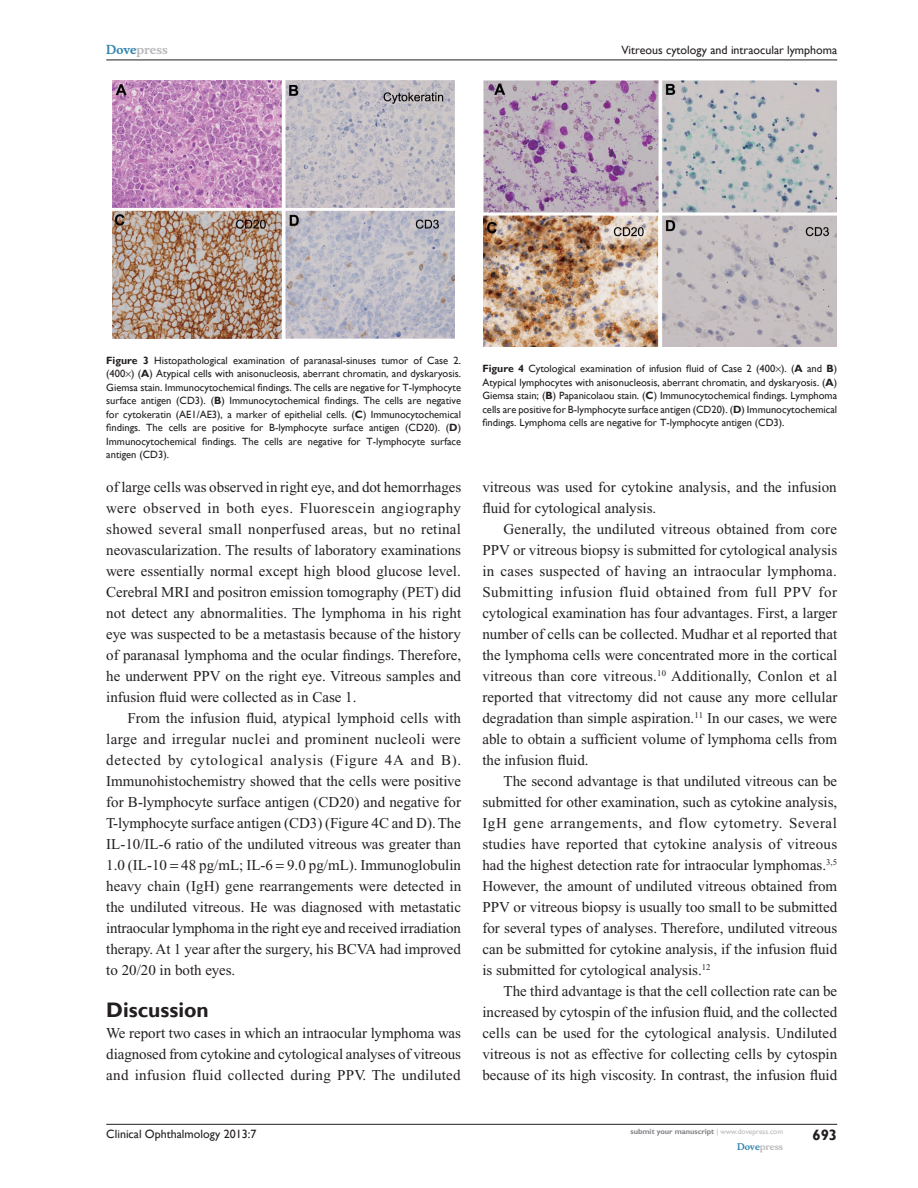
<style>
.page{position:relative;width:918px;height:1188px;background:#fff}
.page>*{position:absolute;margin:0;border:0;box-sizing:border-box;transform-origin:0 0}
.t1{font:700 21px "Gill Sans";color:#231f20}
.Tx{font:15px/21px "Times New Roman";color:#231f20;text-align:justify}
.TxF{font:15px/21px "Times New Roman";color:#231f20;text-align:justify}
.RunFolio-R{font:700 15px "Gill Sans";color:#231f20}
.RunH-R{font:12px "Gill Sans";color:#231f20}
.RunF-R{font:12px "Gill Sans";color:#231f20}
.RunH-Brand-R{font:700 12px "Musee";color:#b8b9bc}
.FC{font:10.5px/13.5px "Gill Sans";color:#231f20;text-align:justify}
.RunF-Brand-R{font:700 9px "Musee";color:#b8b9bc}
.RunF-SubmityourMS-R{font:700 7.5px "Gill Sans";color:#808285}
.s1{color:#3485ae}
.s2{font-weight:700}
.s3{font-weight:400;color:#b8b9bc}
</style>
<div class="page">
<img style="left:113px;top:81px;width:342px;height:258px">
<img style="left:484px;top:81px;width:352px;height:265px">
<hr style="left:106px;top:1124px;width:731px;height:1px;background:#231f20">
<hr style="left:106px;top:60px;width:731px;height:1px;background:#231f20">
<p class="RunH-Brand-R" style="left:106px;top:43px;width:63px"><span class="s1">Dove</span>press</p>
<p class="RunH-R" style="left:621px;top:43px;width:217px">Vitreous cytology and intraocular lymphoma</p>
<p class="FC" style="left:106px;top:354px;width:356px"><span class="s2">Figure 3</span> Histopathological examination of paranasal-sinuses tumor of Case 2. (400 ) (<span class="s2">A</span>) Atypical cells with anisonucleosis, aberrant chromatin, and dyskaryosis.<br>Giemsa stain. Immunocytochemical findings. The cells are negative for T-lymphocyte surface antigen (CD3). (<span class="s2">B</span>) Immunocytochemical findings. The cells are negative for cytokeratin (AE1/AE3), a marker of epithelial cells. (<span class="s2">C</span>) Immunocytochemical findings. The cells are positive for B-lymphocyte surface antigen (CD20). (<span class="s2">D</span>)<br>Immunocytochemical findings. The cells are negative for T-lymphocyte surface antigen (CD3).</p>
<p class="FC" style="left:482px;top:362px;width:356px"><span class="s2">Figure 4</span> Cytological examination of infusion fluid of Case 2 (400 ). (<span class="s2">A</span> and <span class="s2">B</span>)<br>Atypical lymphocytes with anisonucleosis, aberrant chromatin, and dyskaryosis. (<span class="s2">A</span>)<br>Giemsa stain; (<span class="s2">B</span>) Papanicolaou stain. (<span class="s2">C</span>) Immunocytochemical findings. Lymphoma cells are positive for B-lymphocyte surface antigen (CD20). (<span class="s2">D</span>) Immunocytochemical findings. Lymphoma cells are negative for T-lymphocyte antigen (CD3).</p>
<p class="Tx" style="left:106px;top:476px;width:357px">of large cells was observed in right eye, and dot hemorrhages were observed in both eyes. Fluorescein angiography showed several small nonperfused areas, but no retinal neovascularization. The results of laboratory examinations were essentially normal except high blood glucose level.<br>Cerebral MRI and positron emission tomography (PET) did not detect any abnormalities. The lymphoma in his right eye was suspected to be a metastasis because of the history of paranasal lymphoma and the ocular findings. Therefore, he underwent PPV on the right eye. Vitreous samples and infusion fluid were collected as in Case 1.</p>
<p class="Tx" style="left:106px;top:707px;width:357px;text-indent:21px">From the infusion fluid, atypical lymphoid cells with large and irregular nuclei and prominent nucleoli were detected by cytological analysis (Figure 4A and B).<br>Immunohistochemistry showed that the cells were positive for B-lymphocyte surface antigen (CD20) and negative for T-lymphocyte surface antigen (CD3) (Figure 4C and D). The IL-10/IL-6 ratio of the undiluted vitreous was greater than 1.0 (IL-10 48 pg/mL; IL-6 9.0 pg/mL). Immunoglobulin heavy chain (IgH) gene rearrangements were detected in the undiluted vitreous. He was diagnosed with metastatic intraocular lymphoma in the right eye and received irradiation therapy. At 1 year after the surgery, his BCVA had improved to 20/20 in both eyes.</p>
<h1 class="t1" style="left:106px;top:997px;width:104px">Discussion</h1>
<p class="TxF" style="left:106px;top:1022px;width:356px">We report two cases in which an intraocular lymphoma was diagnosed from cytokine and cytological analyses of vitreous and infusion fluid collected during PPV. The undiluted</p>
<p class="RunF-R" style="left:106px;top:1127px;width:152px">Clinical Ophthalmology 2013:7</p>
<p class="TxF" style="left:482px;top:476px;width:356px">vitreous was used for cytokine analysis, and the infusion fluid for cytological analysis.</p>
<p class="Tx" style="left:482px;top:518px;width:357px;text-indent:21px">Generally, the undiluted vitreous obtained from core PPV or vitreous biopsy is submitted for cytological analysis in cases suspected of having an intraocular lymphoma.<br>Submitting infusion fluid obtained from full PPV for cytological examination has four advantages. First, a larger number of cells can be collected. Mudhar et al reported that the lymphoma cells were concentrated more in the cortical vitreous than core vitreous.<sup>10</sup> Additionally, Conlon et al reported that vitrectomy did not cause any more cellular degradation than simple aspiration.<sup>11</sup> In our cases, we were able to obtain a sufficient volume of lymphoma cells from the infusion fluid.</p>
<p class="Tx" style="left:482px;top:770px;width:356px;text-indent:21px">The second advantage is that undiluted vitreous can be submitted for other examination, such as cytokine analysis, IgH gene arrangements, and flow cytometry. Several studies have reported that cytokine analysis of vitreous had the highest detection rate for intraocular lymphomas.<sup>3,5<br></sup>However, the amount of undiluted vitreous obtained from PPV or vitreous biopsy is usually too small to be submitted for several types of analyses. Therefore, undiluted vitreous can be submitted for cytokine analysis, if the infusion fluid is submitted for cytological analysis.<sup>12</sup></p>
<p class="Tx" style="left:482px;top:980px;width:356px;text-indent:21px">The third advantage is that the cell collection rate can be increased by cytospin of the infusion fluid, and the collected cells can be used for the cytological analysis. Undiluted vitreous is not as effective for collecting cells by cytospin because of its high viscosity. In contrast, the infusion fluid</p>
<p class="RunF-SubmityourMS-R" style="left:631px;top:1127px;width:154px">submit your manuscript <span class="s3">| www.dovepress.com</span></p>
<p class="RunF-Brand-R" style="left:737px;top:1141px;width:48px"><span class="s1">Dove</span>press</p>
<p class="RunFolio-R" style="left:812px;top:1126px;width:26px">693</p>
</div>
